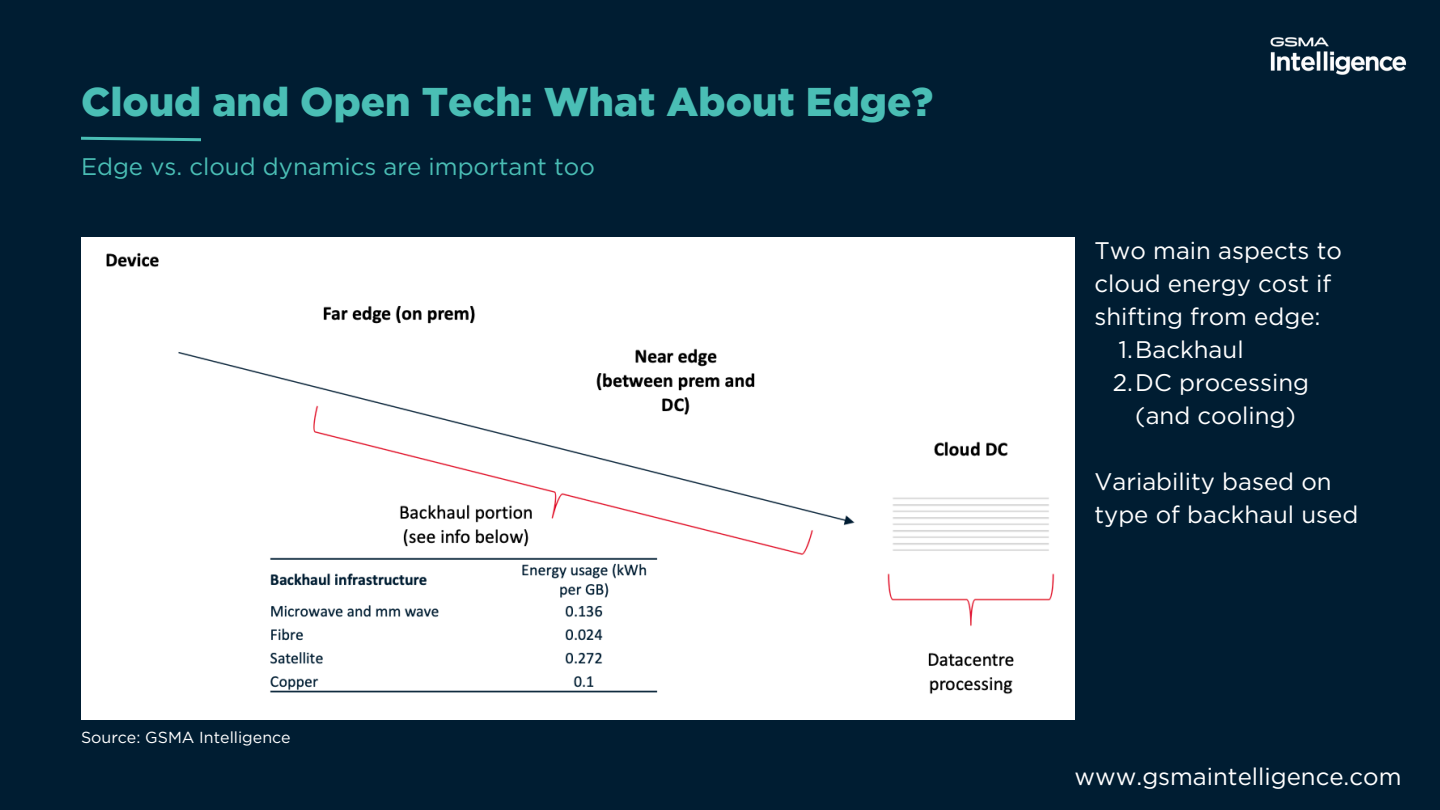
<style>
.page{position:relative;width:1440px;height:810px;background:#001d32}
.page>*{position:absolute;margin:0;border:0;box-sizing:border-box;transform-origin:0 0}
.t1{font:900 40.2px "Gotham";color:#4abeb5}
.t2{font:24px/33px "Gotham";color:#fff}
.t3{font:24px "Gotham";color:#4abeb5}
.t4{font:16px "Gotham";color:#fff}
</style>
<div class="page">
<img style="left:1270px;top:37px;width:137px;height:38px">
<svg style="left:81px;top:136px;width:120px;height:6px"></svg>
<div style="left:81px;top:237px;width:994px;height:482px;background:#fff"></div>
<p class="t1" style="left:81px;top:77px;width:854px">Cloud and Open Tech: What About Edge?</p>
<p class="t3" style="left:81px;top:152px;width:515px">Edge vs. cloud dynamics are important too</p>
<p class="t4" style="left:81px;top:728px;width:211px">Source: GSMA Intelligence</p>
<p class="t2" style="left:1095px;top:234px;width:249px">Two main aspects to cloud energy cost if shifting from edge:</p>
<p class="t2" style="left:1118px;top:333px;width:127px">1.Backhaul</p>
<p class="t2" style="left:1113px;top:366px;width:198px;text-align:center">2.DC processing (and cooling)</p>
<p class="t2" style="left:1095px;top:465px;width:265px">Variability based on type of backhaul used</p>
<p class="t2" style="left:1074px;top:760px;width:328px">www.gsmaintelligence.com</p>
</div>
